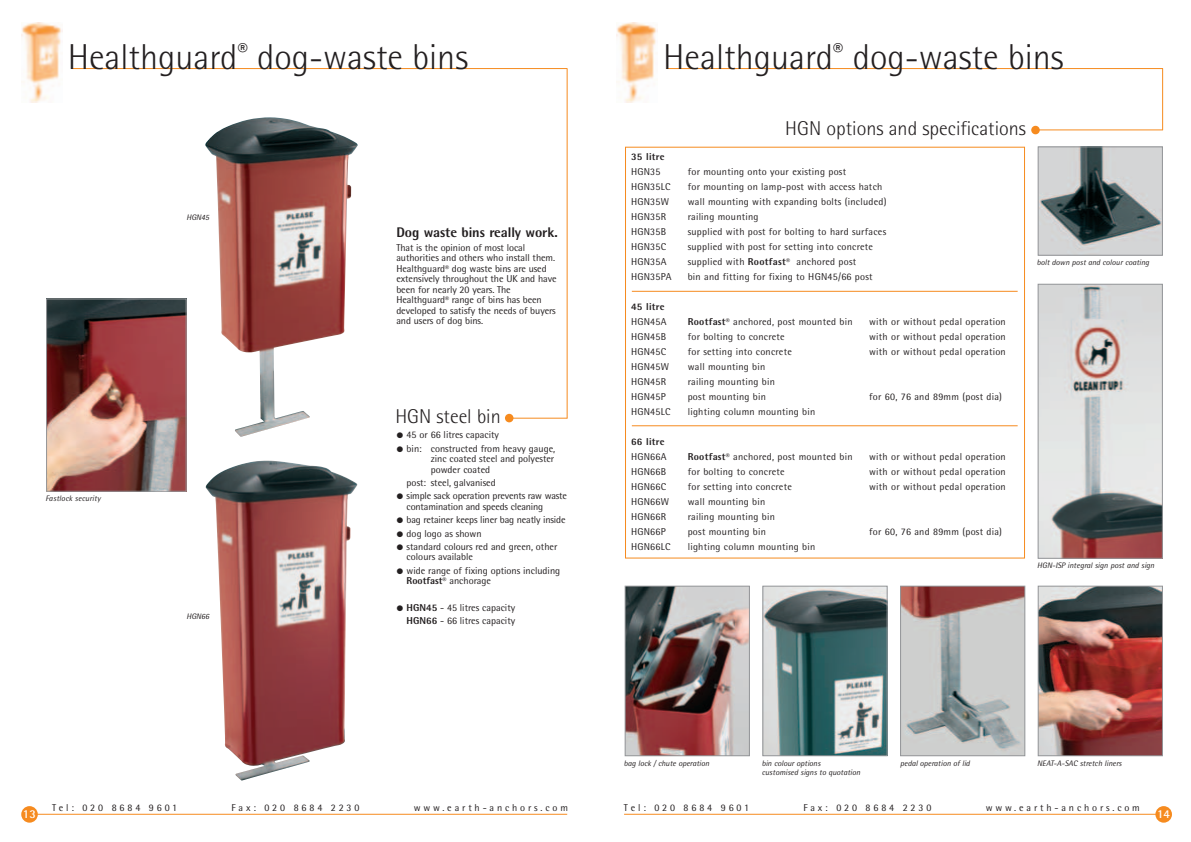
<style>
.page{position:relative;width:1191px;height:842px;background:#fff}
.page>*{position:absolute;margin:0;border:0;box-sizing:border-box;transform-origin:0 0}
.t1{font:300 36px "Rotis Semi Sans";color:#231f20}
.t2{font:300 20px "Rotis Semi Sans";color:#231f20}
.t3{font:800 14px "Rotis Semi Sans";letter-spacing:-.005em;color:#231f20}
.t4{font:700 12px "Rotis Semi Sans";color:#fff}
.t5{font:10px/10.5px "Rotis Semi Sans";letter-spacing:.025em;color:#231f20;text-align:justify}
.t6{font:10px/10.5px "Rotis Semi Sans";letter-spacing:-.005em;color:#231f20}
.t7{font:10px/10.5px "Rotis Semi Sans";color:#231f20}
.t8{font:10px/10.5px "Rotis Semi Sans";letter-spacing:-.015em;color:#231f20}
.t9{font:10px "Rotis Semi Sans";letter-spacing:.285em;color:#231f20}
.t10{font:800 10px/15px "Rotis Semi Sans";letter-spacing:.03em;color:#231f20}
.t11{font:italic 8px "Rotis Semi Sans";color:#231f20}
.s1{font-weight:800;font-size:8px}
.s2{font-weight:800}
.s3{font-weight:400}
</style>
<div class="page">
<img style="left:206px;top:461px;width:151px;height:320px">
<img style="left:21px;top:23px;width:41px;height:79px">
<hr style="left:71px;top:68px;width:496px;height:1px;background:#f68b1f">
<hr style="left:567px;top:69px;width:1px;height:349px;background:#f68b1f">
<div style="left:505px;top:414px;width:8px;height:8px;background:#f68b1f;border-radius:50%"></div>
<hr style="left:509px;top:418px;width:58px;height:1px;background:#f68b1f">
<hr style="left:30px;top:814px;width:537px;height:1px;background:#f68b1f">
<div style="left:21px;top:806px;width:17px;height:17px;background:#f68b1f;border-radius:50%"></div>
<img style="left:48px;top:301px;width:136px;height:188px">
<div style="left:46px;top:299px;width:140px;height:192px;border:1px solid #939598"></div>
<img style="left:902px;top:588px;width:121px;height:166px">
<div style="left:900px;top:586px;width:125px;height:170px;border:1px solid #939598"></div>
<img style="left:1040px;top:588px;width:120px;height:166px">
<div style="left:1038px;top:586px;width:124px;height:170px;border:1px solid #939598"></div>
<img style="left:627px;top:588px;width:120px;height:166px">
<div style="left:625px;top:586px;width:124px;height:170px;border:1px solid #939598"></div>
<img style="left:1039px;top:286px;width:121px;height:270px">
<div style="left:1037px;top:284px;width:125px;height:274px;border:1px solid #939598"></div>
<img style="left:764px;top:588px;width:121px;height:166px">
<div style="left:762px;top:586px;width:125px;height:170px;border:1px solid #939598"></div>
<hr style="left:666px;top:68px;width:497px;height:1px;background:#f68b1f">
<hr style="left:1162px;top:68px;width:1px;height:62px;background:#f68b1f">
<div style="left:1031px;top:126px;width:8px;height:8px;background:#f68b1f;border-radius:50%"></div>
<hr style="left:1035px;top:130px;width:127px;height:1px;background:#f68b1f">
<hr style="left:624px;top:814px;width:539px;height:1px;background:#f68b1f">
<div style="left:1155px;top:806px;width:17px;height:17px;background:#f68b1f;border-radius:50%"></div>
<img style="left:616px;top:23px;width:41px;height:79px">
<img style="left:205px;top:117px;width:153px;height:320px">
<img style="left:1040px;top:149px;width:120px;height:104px">
<div style="left:1038px;top:147px;width:124px;height:108px;border:1px solid #939598"></div>
<hr style="left:632px;top:291px;width:385px;height:1px;background:#f68b1f">
<hr style="left:632px;top:425px;width:385px;height:1px;background:#f68b1f">
<p class="t1" style="left:68px;top:44px;width:402px">Healthguard<sup>®</sup> dog-waste bins</p>
<p class="t11" style="left:186px;top:215px;width:24px">HGN45</p>
<p class="t11" style="left:45px;top:496px;width:57px">Fastlock security</p>
<p class="t11" style="left:186px;top:613px;width:24px">HGN66</p>
<p class="t3" style="left:396px;top:228px;width:163px">Dog waste bins really work.</p>
<p class="t6" style="left:396px;top:243px;width:162px">That is the opinion of most local authorities and others who install them.<br>Healthguard<span class="s1">®</span> dog waste bins are used extensively throughout the UK and have been for nearly 20 years. The Healthguard<span class="s1">®</span> range of bins has been developed to satisfy the needs of buyers and users of dog bins.</p>
<p class="t2" style="left:395px;top:409px;width:107px">HGN steel bin</p>
<p class="t7" style="left:397px;top:431px;width:104px">● 45 or 66 litres capacity</p>
<p class="t5" style="left:431px;top:444px;width:126px;text-indent:-34px">● bin: constructed from heavy gauge, zinc coated steel and polyester powder coated</p>
<p class="t7" style="left:406px;top:478px;width:91px">post: steel, galvanised</p>
<p class="t8" style="left:406px;top:492px;width:162px;text-indent:-10px">● simple sack operation prevents raw waste contamination and speeds cleaning</p>
<p class="t8" style="left:397px;top:516px;width:170px">● bag retainer keeps liner bag neatly inside</p>
<p class="t7" style="left:397px;top:529px;width:86px">● dog logo as shown</p>
<p class="t7" style="left:406px;top:542px;width:152px;text-indent:-10px">● standard colours red and green, other colours available</p>
<p class="t7" style="left:406px;top:566px;width:155px;text-indent:-10px">● wide range of fixing options including<br><span class="s2">Rootfast</span><span class="s1">®</span> anchorage</p>
<p class="t7" style="left:397px;top:602px;width:120px;line-height:13.3px;text-align:right">● <span class="s2">HGN45</span> - 45 litres capacity<br><span class="s2">HGN66</span> - 66 litres capacity</p>
<p class="t4" style="left:23px;top:810px;width:14px">13</p>
<p class="t9" style="left:52px;top:804px;width:127px">Tel: 020 8684 9601</p>
<p class="t9" style="left:231px;top:804px;width:130px">Fax: 020 8684 2230</p>
<p class="t9" style="left:414px;top:804px;width:156px">www.earth-anchors.com</p>
<p class="t1" style="left:663px;top:44px;width:402px">Healthguard<sup>®</sup> dog-waste bins</p>
<p class="t10" style="left:631px;top:150px;width:35px">35 litre<br><span class="s3">HGN35</span></p>
<p class="t2" style="left:785px;top:121px;width:242px">HGN options and specifications</p>
<p class="t5" style="left:687px;top:167px;width:160px">for mounting onto your existing post</p>
<p class="t5" style="left:631px;top:182px;width:41px">HGN35LC</p>
<p class="t5" style="left:687px;top:182px;width:196px">for mounting on lamp-post with access hatch</p>
<p class="t5" style="left:631px;top:197px;width:40px">HGN35W</p>
<p class="t5" style="left:687px;top:197px;width:200px">wall mounting with expanding bolts (included)</p>
<p class="t5" style="left:631px;top:212px;width:37px">HGN35R</p>
<p class="t5" style="left:687px;top:212px;width:72px">railing mounting</p>
<p class="t5" style="left:631px;top:227px;width:37px">HGN35B</p>
<p class="t5" style="left:687px;top:227px;width:200px">supplied with post for bolting to hard surfaces</p>
<p class="t5" style="left:631px;top:242px;width:37px">HGN35C</p>
<p class="t5" style="left:687px;top:242px;width:187px">supplied with post for setting into concrete</p>
<p class="t5" style="left:631px;top:257px;width:37px">HGN35A</p>
<p class="t5" style="left:687px;top:257px;width:170px">supplied with <span class="s2">Rootfast</span><span class="s1">®</span> anchored post</p>
<p class="t5" style="left:631px;top:272px;width:42px">HGN35PA</p>
<p class="t5" style="left:687px;top:272px;width:186px">bin and fitting for fixing to HGN45/66 post</p>
<p class="t10" style="left:631px;top:300px;width:37px">45 litre<br><span class="s3">HGN45A</span></p>
<p class="t5" style="left:687px;top:317px;width:166px"><span class="s2">Rootfast</span><span class="s1">®</span> anchored, post mounted bin</p>
<p class="t5" style="left:869px;top:317px;width:138px">with or without pedal operation</p>
<p class="t5" style="left:631px;top:332px;width:37px">HGN45B</p>
<p class="t5" style="left:687px;top:332px;width:99px">for bolting to concrete</p>
<p class="t5" style="left:869px;top:332px;width:138px">with or without pedal operation</p>
<p class="t5" style="left:631px;top:347px;width:37px">HGN45C</p>
<p class="t5" style="left:687px;top:347px;width:106px">for setting into concrete</p>
<p class="t5" style="left:869px;top:347px;width:138px">with or without pedal operation</p>
<p class="t5" style="left:631px;top:362px;width:40px">HGN45W</p>
<p class="t5" style="left:687px;top:362px;width:79px">wall mounting bin</p>
<p class="t5" style="left:631px;top:377px;width:37px">HGN45R</p>
<p class="t5" style="left:687px;top:377px;width:89px">railing mounting bin</p>
<p class="t5" style="left:631px;top:392px;width:36px">HGN45P</p>
<p class="t5" style="left:687px;top:392px;width:80px">post mounting bin</p>
<p class="t5" style="left:869px;top:392px;width:134px">for 60, 76 and 89mm (post dia)</p>
<p class="t5" style="left:631px;top:407px;width:41px">HGN45LC</p>
<p class="t5" style="left:687px;top:407px;width:129px">lighting column mounting bin</p>
<p class="t10" style="left:631px;top:435px;width:37px">66 litre<br><span class="s3">HGN66A</span></p>
<p class="t5" style="left:687px;top:452px;width:166px"><span class="s2">Rootfast</span><span class="s1">®</span> anchored, post mounted bin</p>
<p class="t5" style="left:869px;top:452px;width:138px">with or without pedal operation</p>
<p class="t5" style="left:631px;top:467px;width:37px">HGN66B</p>
<p class="t5" style="left:687px;top:467px;width:99px">for bolting to concrete</p>
<p class="t5" style="left:869px;top:467px;width:138px">with or without pedal operation</p>
<p class="t5" style="left:631px;top:482px;width:37px">HGN66C</p>
<p class="t5" style="left:687px;top:482px;width:106px">for setting into concrete</p>
<p class="t5" style="left:869px;top:482px;width:138px">with or without pedal operation</p>
<p class="t5" style="left:631px;top:497px;width:40px">HGN66W</p>
<p class="t5" style="left:687px;top:497px;width:79px">wall mounting bin</p>
<p class="t5" style="left:631px;top:512px;width:37px">HGN66R</p>
<p class="t5" style="left:687px;top:512px;width:89px">railing mounting bin</p>
<p class="t5" style="left:631px;top:527px;width:36px">HGN66P</p>
<p class="t5" style="left:687px;top:527px;width:80px">post mounting bin</p>
<p class="t5" style="left:869px;top:527px;width:134px">for 60, 76 and 89mm (post dia)</p>
<p class="t5" style="left:631px;top:542px;width:41px">HGN66LC</p>
<p class="t5" style="left:687px;top:542px;width:129px">lighting column mounting bin</p>
<p class="t11" style="left:1036px;top:260px;width:114px">bolt down post and colour coating</p>
<p class="t11" style="left:1037px;top:563px;width:119px">HGN-ISP integral sign post and sign</p>
<p class="t11" style="left:624px;top:760px;width:87px">bag lock / chute operation</p>
<p class="t11" style="left:1037px;top:760px;width:86px">NEAT-A-SAC stretch liners</p>
<p class="t11" style="left:761px;top:760px;width:60px">bin colour options</p>
<p class="t11" style="left:900px;top:760px;width:71px">pedal operation of lid</p>
<p class="t11" style="left:761px;top:770px;width:100px">customised signs to quotation</p>
<p class="t9" style="left:624px;top:804px;width:127px">Tel: 020 8684 9601</p>
<p class="t9" style="left:803px;top:804px;width:129px">Fax: 020 8684 2230</p>
<p class="t9" style="left:985px;top:804px;width:156px">www.earth-anchors.com</p>
<p class="t4" style="left:1157px;top:810px;width:14px">14</p>
</div>
